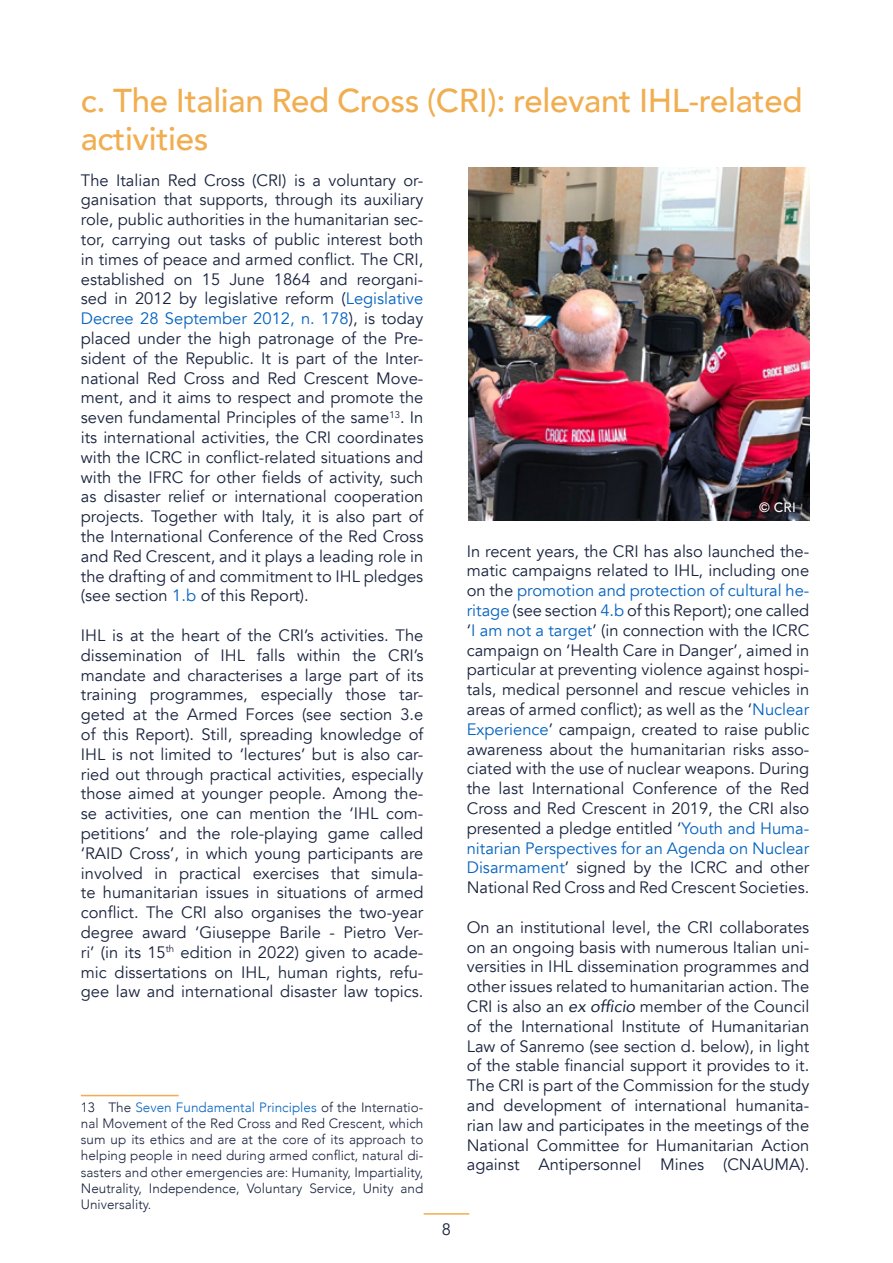
<style>
.page{position:relative;width:893px;height:1263px;background:#fff}
.page>*{position:absolute;margin:0;border:0;box-sizing:border-box;transform-origin:0 0}
.t1{font:500 33px/37.5px "Avenir";letter-spacing:-.01em;color:#f1ae51}
.t2{font:16.5px/19.8px "Avenir";color:#19233e;text-align:justify}
.t3{font:300 13.5px/16.2px "Avenir";color:#19233e;text-align:justify}
.t4{font:500 13.5px "Avenir";color:#fff}
.s1{color:#0563c1}
.s2{font-style:italic}
</style>
<div class="page">
<hr style="left:424px;top:1213px;width:45px;height:1px;background:#f1ae51">
<hr style="left:81px;top:1095px;width:98px;height:1px;background:#f1ae51">
<img style="left:468px;top:168px;width:341px;height:353px">
<h1 class="t1" style="left:81px;top:80px;width:723px">c. The Italian Red Cross (CRI): relevant IHL-related activities</h1>
<p class="t2" style="left:81px;top:170px;width:344px">The Italian Red Cross (CRI) is a voluntary or&shy;ganisation that supports, through its auxiliary role, public authorities in the humanitarian sec&shy;tor, carrying out tasks of public interest both in times of peace and armed conflict. The CRI, established on 15 June 1864 and reorgani&shy;sed in 2012 by legislative reform (<span class="s1">Legislative Decree 28 September 2012, n. 178</span>), is today placed under the high patronage of the Pre&shy;sident of the Republic. It is part of the Inter&shy;national Red Cross and Red Crescent Move&shy;ment, and it aims to respect and promote the seven fundamental Principles of the same<sup>13</sup>. In its international activities, the CRI coordinates with the ICRC in conflict-related situations and with the IFRC for other fields of activity, such as disaster relief or international cooperation projects. Together with Italy, it is also part of the International Conference of the Red Cross and Red Crescent, and it plays a leading role in the drafting of and commitment to IHL pledges (see section <span class="s1">1.b</span> of this Report).</p>
<p class="t2" style="left:81px;top:626px;width:344px">IHL is at the heart of the CRI’s activities. The dissemination of IHL falls within the CRI’s mandate and characterises a large part of its training programmes, especially those tar&shy;geted at the Armed Forces (see section 3.e of this Report). Still, spreading knowledge of IHL is not limited to ‘lectures’ but is also car&shy;ried out through practical activities, especially those aimed at younger people. Among the&shy;se activities, one can mention the ‘IHL com&shy;petitions’ and the role-playing game called ‘RAID Cross’, in which young participants are involved in practical exercises that simula&shy;te humanitarian issues in situations of armed conflict. The CRI also organises the two-year degree award ‘Giuseppe Barile - Pietro Ver&shy;ri’ (in its 15<sup>th</sup> edition in 2022) given to acade&shy;mic dissertations on IHL, human rights, refu&shy;gee law and international disaster law topics.</p>
<p class="t3" style="left:81px;top:1099px;width:344px">13 The <span class="s1">Seven Fundamental Principles</span> of the Internatio&shy;nal Movement of the Red Cross and Red Crescent, which sum up its ethics and are at the core of its approach to helping people in need during armed conflict, natural di&shy;sasters and other emergencies are: Humanity, Impartiality, Neutrality, Independence, Voluntary Service, Unity and Universality.</p>
<p class="t4" style="left:759px;top:496px;width:38px">© CRI</p>
<p class="t2" style="left:467px;top:541px;width:344px">In recent years, the CRI has also launched the&shy;matic campaigns related to IHL, including one on the <span class="s1">promotion and protection of cultural he&shy;ritage</span> (see section <span class="s1">4.b</span> of this Report); one called ‘<span class="s1">I am not a target</span>’ (in connection with the ICRC campaign on ‘Health Care in Danger’, aimed in particular at preventing violence against hospi&shy;tals, medical personnel and rescue vehicles in areas of armed conflict); as well as the ‘<span class="s1">Nuclear Experience</span>’ campaign, created to raise public awareness about the humanitarian risks asso&shy;ciated with the use of nuclear weapons. During the last International Conference of the Red Cross and Red Crescent in 2019, the CRI also presented a pledge entitled ‘<span class="s1">Youth and Huma&shy;nitarian Perspectives for an Agenda on Nuclear Disarmament</span>’ signed by the ICRC and other National Red Cross and Red Crescent Societies.</p>
<p class="t2" style="left:467px;top:917px;width:344px">On an institutional level, the CRI collaborates on an ongoing basis with numerous Italian uni&shy;versities in IHL dissemination programmes and other issues related to humanitarian action. The CRI is also an <span class="s2">ex officio</span> member of the Council of the International Institute of Humanitarian Law of Sanremo (see section d. below), in light of the stable financial support it provides to it.<br>The CRI is part of the Commission for the study and development of international humanita&shy;rian law and participates in the meetings of the National Committee for Humanitarian Action against Antipersonnel Mines (CNAUMA).</p>
<p class="t2" style="left:442px;top:1219px;width:11px">8</p>
</div>
